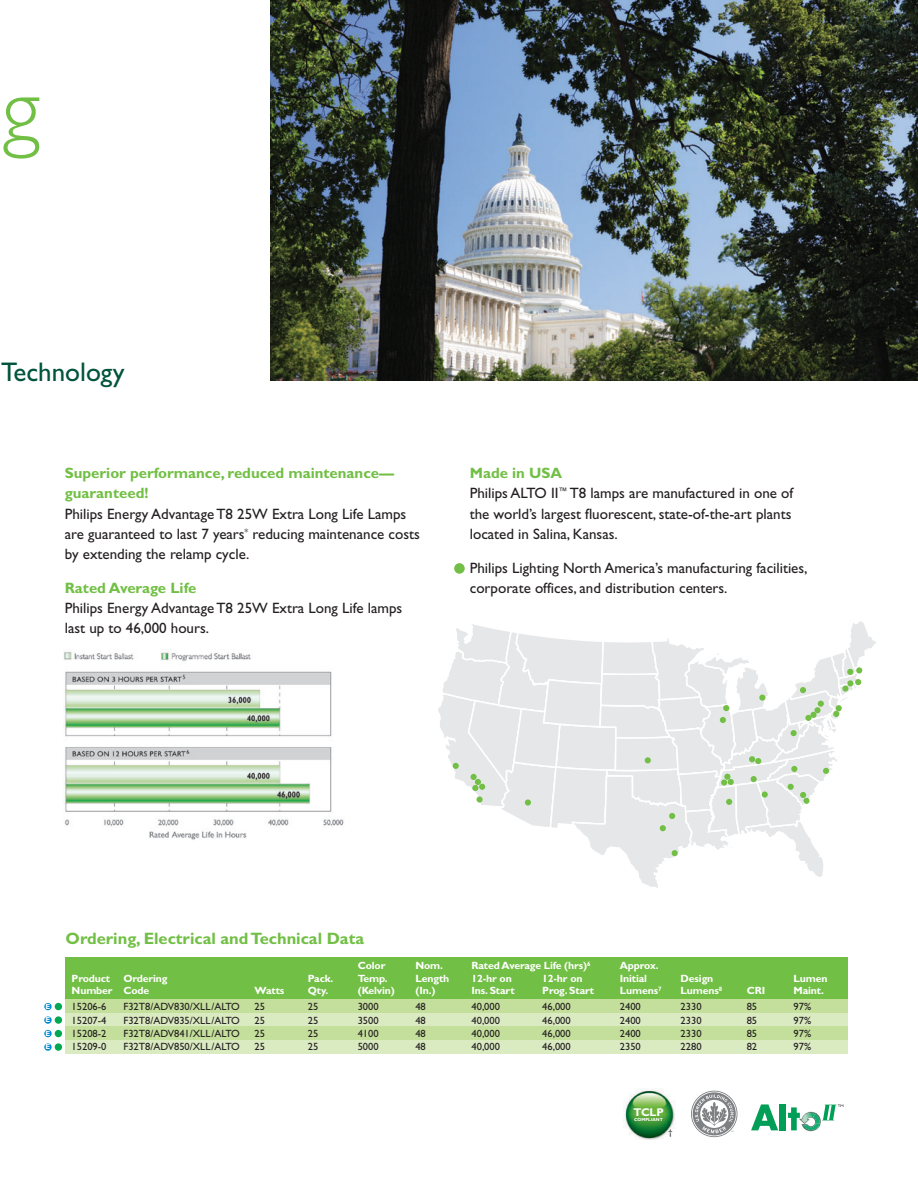
<style>
.page{position:relative;width:918px;height:1188px;background:#fff}
.page>*{position:absolute;margin:0;border:0;box-sizing:border-box;transform-origin:0 0}
.t1{font:300 90px "Gill Sans";color:#71bf44}
.t2{font:27px "Gill Sans";color:#00543c}
.t3{font:700 16.5px "Gill Sans";color:#71bf44}
.t4{font:15px/20.2px "Gill Sans";color:#231f20}
.t5{font:700 15px/20.2px "Gill Sans";color:#71bf44}
.t6{font:700 11.25px "Gill Sans";color:#fff}
.t7{font:10.5px "Gill Sans";color:#231f20}
.t8{font:700 10.5px "Gill Sans";letter-spacing:-.01em;color:#fff}
.t9{font:8.25px "Gill Sans";color:#231f20}
.t10{font:700 7.5px/13.5px "Gill Sans";color:#fff;text-align:justify}
.t11{font:700 4.5px "Gill Sans";color:#fff}
.s1{font-weight:700;color:#71bf44}
</style>
<div class="page">
<svg style="left:438px;top:621px;width:438px;height:267px"></svg>
<img style="left:270px;top:0;width:648px;height:381px">
<img style="left:64px;top:650px;width:280px;height:190px">
<div style="left:454px;top:563px;width:11px;height:11px;background:#71bf44;border-radius:50%"></div>
<div style="left:66px;top:957px;width:782px;height:43px;background:#71bf44"></div>
<div style="left:66px;top:1000px;width:782px;height:13px;background:#c4df9b"></div>
<div style="left:66px;top:1013px;width:782px;height:14px;background:#daeac1"></div>
<div style="left:66px;top:1027px;width:782px;height:13px;background:#c4df9b"></div>
<div style="left:66px;top:1040px;width:782px;height:14px;background:#daeac1"></div>
<div style="left:55px;top:1043px;width:7px;height:8px;background:#00a851;border-radius:50%"></div>
<div style="left:55px;top:1030px;width:7px;height:7px;background:#00a851;border-radius:50%"></div>
<div style="left:55px;top:1016px;width:7px;height:8px;background:#00a851;border-radius:50%"></div>
<div style="left:55px;top:1003px;width:7px;height:7px;background:#00a851;border-radius:50%"></div>
<div style="left:44px;top:1003px;width:8px;height:7px;background:#008cd2;border-radius:50%"></div>
<div style="left:44px;top:1016px;width:8px;height:8px;background:#008cd2;border-radius:50%"></div>
<div style="left:44px;top:1030px;width:8px;height:7px;background:#008cd2;border-radius:50%"></div>
<div style="left:44px;top:1043px;width:8px;height:8px;background:#008cd2;border-radius:50%"></div>
<svg style="left:691px;top:1091px;width:46px;height:46px"></svg>
<svg style="left:751px;top:1104px;width:27px;height:26px"></svg>
<div style="left:780px;top:1104px;width:6px;height:26px;background:#009e57"></div>
<svg style="left:788px;top:1104px;width:55px;height:27px"></svg>
<img style="left:623px;top:1089px;width:52px;height:51px">
<h1 class="t1" style="left:2px;top:73px;width:40px">g</h1>
<h2 class="t2" style="left:1px;top:362px;width:125px">Technology</h2>
<p class="t5" style="left:65px;top:464px;width:331px">Superior performance, reduced maintenance— guaranteed!</p>
<p class="t4" style="left:65px;top:505px;width:357px">Philips Energy Advantage T8 25W Extra Long Life Lamps are guaranteed to last 7 years<sup>*</sup> reducing maintenance costs by extending the relamp cycle.</p>
<p class="t5" style="left:65px;top:579px;width:133px">Rated Average Life</p>
<p class="t4" style="left:65px;top:599px;width:339px">Philips Energy Advantage T8 25W Extra Long Life lamps last up to 46,000 hours.</p>
<p class="t4" style="left:470px;top:464px;width:325px"><span class="s1">Made in USA<br></span>Philips ALTO II<sup>™</sup> T8 lamps are manufactured in one of the world’s largest fluorescent, state-of-the-art plants located in Salina, Kansas.</p>
<p class="t4" style="left:470px;top:559px;width:339px">Philips Lighting North America’s manufacturing facilities, corporate offices, and distribution centers.</p>
<p class="t10" style="left:46px;top:1000px;width:6px">E E E E</p>
<p class="t3" style="left:66px;top:932px;width:300px">Ordering, Electrical andTechnical Data</p>
<p class="t8" style="left:358px;top:961px;width:29px">Color</p>
<p class="t8" style="left:415px;top:961px;width:29px">Nom.</p>
<p class="t8" style="left:472px;top:961px;width:121px">Rated Average Life (hrs)<sup>6</sup></p>
<p class="t8" style="left:620px;top:961px;width:40px">Approx.</p>
<p class="t8" style="left:72px;top:974px;width:40px">Product</p>
<p class="t8" style="left:123px;top:974px;width:46px">Ordering</p>
<p class="t8" style="left:308px;top:974px;width:27px">Pack.</p>
<p class="t8" style="left:358px;top:974px;width:31px">Temp.</p>
<p class="t8" style="left:415px;top:974px;width:35px">Length</p>
<p class="t8" style="left:472px;top:974px;width:42px">12-hr on</p>
<p class="t8" style="left:542px;top:974px;width:42px">12-hr on</p>
<p class="t8" style="left:620px;top:974px;width:29px">Initial</p>
<p class="t8" style="left:681px;top:974px;width:34px">Design</p>
<p class="t8" style="left:794px;top:974px;width:36px">Lumen</p>
<p class="t8" style="left:72px;top:987px;width:79px">Number Code</p>
<p class="t8" style="left:255px;top:987px;width:31px">Watts</p>
<p class="t8" style="left:308px;top:987px;width:22px">Qty.</p>
<p class="t8" style="left:358px;top:987px;width:39px">(Kelvin)</p>
<p class="t8" style="left:415px;top:987px;width:22px">(In.)</p>
<p class="t8" style="left:472px;top:987px;width:45px">Ins. Start</p>
<p class="t8" style="left:542px;top:987px;width:53px">Prog. Start</p>
<p class="t8" style="left:620px;top:987px;width:43px">Lumens<sup>7</sup></p>
<p class="t8" style="left:681px;top:987px;width:43px">Lumens<sup>8</sup></p>
<p class="t8" style="left:747px;top:987px;width:20px">CRI</p>
<p class="t8" style="left:794px;top:987px;width:32px">Maint.</p>
<p class="t7" style="left:72px;top:1003px;width:36px">15206-6</p>
<p class="t7" style="left:123px;top:1003px;width:118px">F32T8/ADV830/XLL/ALTO</p>
<p class="t7" style="left:255px;top:1003px;width:12px">25</p>
<p class="t7" style="left:308px;top:1003px;width:12px">25</p>
<p class="t7" style="left:358px;top:1003px;width:22px">3000</p>
<p class="t7" style="left:415px;top:1003px;width:12px">48</p>
<p class="t7" style="left:472px;top:1003px;width:30px">40,000</p>
<p class="t7" style="left:542px;top:1003px;width:30px">46,000</p>
<p class="t7" style="left:620px;top:1003px;width:22px">2400</p>
<p class="t7" style="left:681px;top:1003px;width:22px">2330</p>
<p class="t7" style="left:747px;top:1003px;width:12px">85</p>
<p class="t7" style="left:794px;top:1003px;width:19px">97%</p>
<p class="t7" style="left:72px;top:1016px;width:36px">15207-4</p>
<p class="t7" style="left:123px;top:1016px;width:118px">F32T8/ADV835/XLL/ALTO</p>
<p class="t7" style="left:255px;top:1016px;width:12px">25</p>
<p class="t7" style="left:308px;top:1016px;width:12px">25</p>
<p class="t7" style="left:358px;top:1016px;width:22px">3500</p>
<p class="t7" style="left:415px;top:1016px;width:12px">48</p>
<p class="t7" style="left:472px;top:1016px;width:30px">40,000</p>
<p class="t7" style="left:542px;top:1016px;width:30px">46,000</p>
<p class="t7" style="left:620px;top:1016px;width:22px">2400</p>
<p class="t7" style="left:681px;top:1016px;width:22px">2330</p>
<p class="t7" style="left:747px;top:1016px;width:12px">85</p>
<p class="t7" style="left:794px;top:1016px;width:19px">97%</p>
<p class="t7" style="left:72px;top:1029px;width:36px">15208-2</p>
<p class="t7" style="left:123px;top:1029px;width:118px">F32T8/ADV841/XLL/ALTO</p>
<p class="t7" style="left:255px;top:1029px;width:12px">25</p>
<p class="t7" style="left:308px;top:1029px;width:12px">25</p>
<p class="t7" style="left:358px;top:1029px;width:22px">4100</p>
<p class="t7" style="left:415px;top:1029px;width:12px">48</p>
<p class="t7" style="left:472px;top:1029px;width:30px">40,000</p>
<p class="t7" style="left:542px;top:1029px;width:30px">46,000</p>
<p class="t7" style="left:620px;top:1029px;width:22px">2400</p>
<p class="t7" style="left:681px;top:1029px;width:22px">2330</p>
<p class="t7" style="left:747px;top:1029px;width:12px">85</p>
<p class="t7" style="left:794px;top:1029px;width:19px">97%</p>
<p class="t7" style="left:72px;top:1043px;width:36px">15209-0</p>
<p class="t7" style="left:123px;top:1043px;width:118px">F32T8/ADV850/XLL/ALTO</p>
<p class="t7" style="left:255px;top:1043px;width:12px">25</p>
<p class="t7" style="left:308px;top:1043px;width:12px">25</p>
<p class="t7" style="left:358px;top:1043px;width:22px">5000</p>
<p class="t7" style="left:415px;top:1043px;width:12px">48</p>
<p class="t7" style="left:472px;top:1043px;width:30px">40,000</p>
<p class="t7" style="left:542px;top:1043px;width:30px">46,000</p>
<p class="t7" style="left:620px;top:1043px;width:22px">2350</p>
<p class="t7" style="left:681px;top:1043px;width:22px">2280</p>
<p class="t7" style="left:747px;top:1043px;width:12px">82</p>
<p class="t7" style="left:794px;top:1043px;width:19px">97%</p>
<p class="t6" style="left:633px;top:1108px;width:32px">TCLP</p>
<p class="t11" style="left:634px;top:1118px;width:30px">COMPLIANT</p>
<p class="t9" style="left:668px;top:1130px;width:6px">†</p>
</div>
